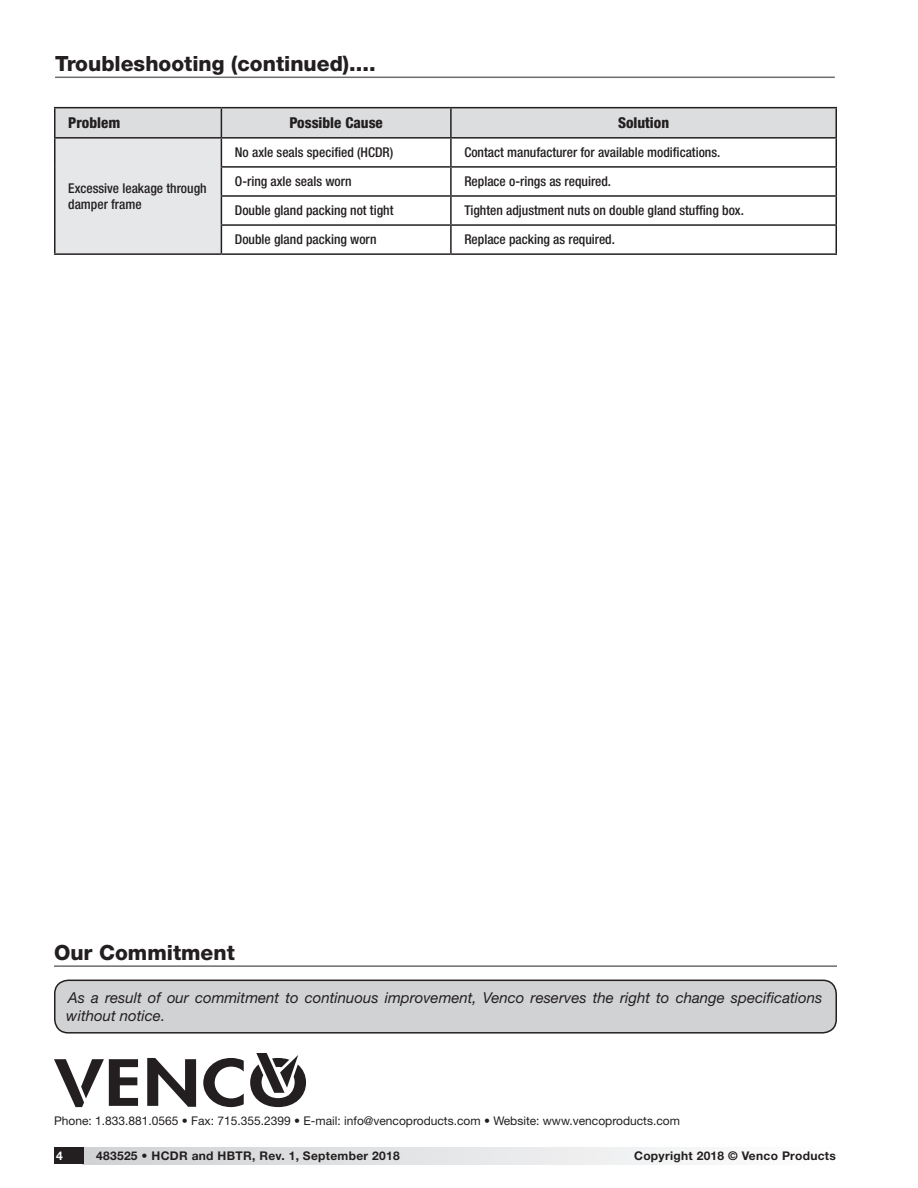
<style>
.page{position:relative;width:918px;height:1188px;background:#fff}
.page>*{position:absolute;margin:0;border:0;box-sizing:border-box;transform-origin:0 0}
.Section_Heading_wUnd{font:800 21px "Helvetica Neue LT Std";color:#231f20}
.t1{font:italic 15px/18px "Helvetica Neue LT Std";color:#231f20}
.t2{font:800 condensed 15px "Helvetica Neue LT Std";color:#231f20}
.t3{font:500 condensed 13.5px/16.2px "Helvetica Neue LT Std";color:#231f20}
.t4{font:12px "Helvetica Neue LT Std";color:#231f20}
.t5{font:700 12px "Helvetica Neue LT Std";letter-spacing:.025em;color:#231f20}
.t6{font:700 12px "Helvetica Neue LT Std";color:#fff}
</style>
<div class="page">
<hr style="left:55px;top:77px;width:780px;height:1px;background:#6c6d70">
<hr style="left:54px;top:107px;width:167px;height:1px;background:#231f20">
<hr style="left:54px;top:108px;width:2px;height:29px;background:#231f20">
<hr style="left:221px;top:107px;width:230px;height:1px;background:#231f20">
<hr style="left:451px;top:107px;width:386px;height:1px;background:#231f20">
<hr style="left:54px;top:137px;width:167px;height:2px;background:#231f20">
<hr style="left:54px;top:139px;width:2px;height:28px;background:#231f20">
<hr style="left:54px;top:167px;width:2px;height:29px;background:#231f20">
<hr style="left:54px;top:196px;width:2px;height:29px;background:#231f20">
<hr style="left:54px;top:225px;width:2px;height:28px;background:#231f20">
<svg style="left:55px;top:108px;width:782px;height:145px"></svg>
<hr style="left:54px;top:253px;width:167px;height:2px;background:#231f20">
<hr style="left:221px;top:253px;width:230px;height:2px;background:#231f20">
<hr style="left:451px;top:253px;width:386px;height:2px;background:#231f20">
<div style="left:83px;top:1148px;width:754px;height:16px;background:linear-gradient(to right,#d0d1d4,#fefefe)"></div>
<div style="left:54px;top:1148px;width:30px;height:16px;background:#231f20"></div>
<div style="left:55px;top:980px;width:781px;height:53px;background:#d1d2d4;border-radius:14px"></div>
<div style="left:54px;top:980px;width:783px;height:54px;border:2px solid #231f20;border-radius:14px"></div>
<hr style="left:54px;top:965px;width:783px;height:2px;background:#6c6d70">
<svg style="left:147px;top:1058px;width:49px;height:49px"></svg>
<svg style="left:203px;top:1058px;width:41px;height:49px"></svg>
<svg style="left:54px;top:1059px;width:84px;height:48px"></svg>
<svg style="left:250px;top:1053px;width:56px;height:54px"></svg>
<p class="Section_Heading_wUnd" style="left:55px;top:51px;width:322px">Troubleshooting (continued)....</p>
<p class="t2" style="left:68px;top:113px;width:54px">Problem</p>
<p class="t2" style="left:289px;top:113px;width:95px">Possible Cause</p>
<p class="t2" style="left:618px;top:113px;width:53px">Solution</p>
<p class="t3" style="left:68px;top:180px;width:140px">Excessive leakage through damper frame</p>
<p class="t3" style="left:235px;top:144px;width:160px">No axle seals specified (HCDR)</p>
<p class="t3" style="left:464px;top:144px;width:258px">Contact manufacturer for available modifications.</p>
<p class="t3" style="left:235px;top:173px;width:118px">O-ring axle seals worn</p>
<p class="t3" style="left:464px;top:173px;width:148px">Replace o-rings as required.</p>
<p class="t3" style="left:235px;top:202px;width:160px">Double gland packing not tight</p>
<p class="t3" style="left:464px;top:202px;width:281px">Tighten adjustment nuts on double gland stuffing box.</p>
<p class="t3" style="left:235px;top:231px;width:143px">Double gland packing worn</p>
<p class="t3" style="left:464px;top:231px;width:152px">Replace packing as required.</p>
<h1 class="Section_Heading_wUnd" style="left:54px;top:940px;width:182px">Our Commitment</h1>
<p class="t1" style="left:66px;top:988px;width:758px">As a result of our commitment to continuous improvement, Venco reserves the right to change specifications without notice.</p>
<p class="t4" style="left:54px;top:1113px;width:628px">Phone: 1.833.881.0565 • Fax: 715.355.2399 • E-mail: info@vencoproducts.com • Website: www.vencoproducts.com</p>
<p class="t6" style="left:56px;top:1148px;width:8px">4</p>
<p class="t5" style="left:96px;top:1148px;width:305px">483525 • HCDR and HBTR, Rev. 1, September 2018</p>
<p class="t5" style="left:634px;top:1148px;width:203px">Copyright 2018 © Venco Products</p>
</div>
